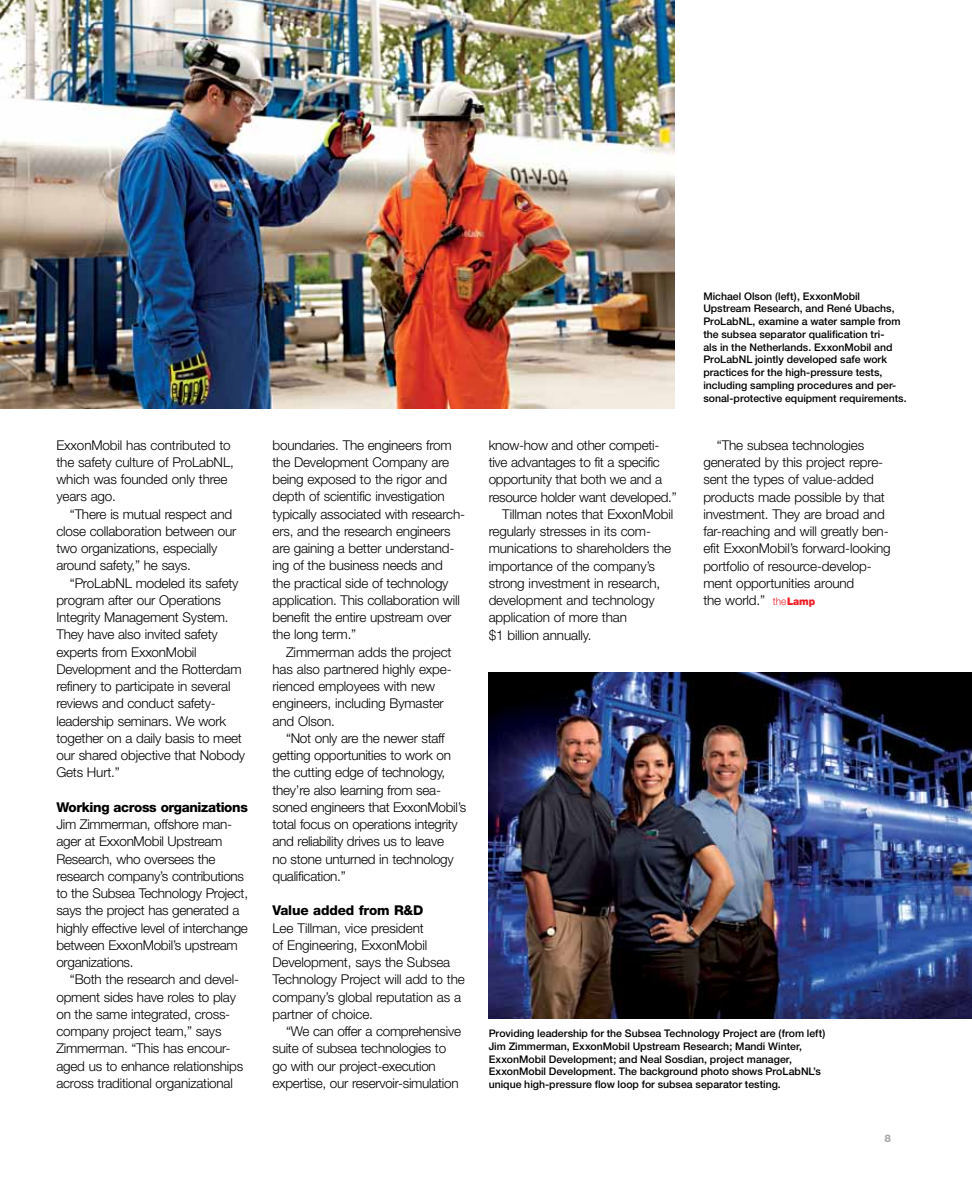
<style>
.page{position:relative;width:972px;height:1188px;background:#fff}
.page>*{position:absolute;margin:0;border:0;box-sizing:border-box;transform-origin:0 0}
.t1{font:300 13.5px/17.2px "Helvetica Neue";letter-spacing:-.015em;color:#000}
.t2{font:800 13.5px "Helvetica Neue";letter-spacing:-.025em;color:#000}
.t3{font:500 10.5px/12.8px "Helvetica Neue";color:#000}
.t4{font:800 10.5px "Helvetica Neue";color:#a7a9ac}
.s1{font-size:10.5px;color:#ed1d24}
.s2{font-weight:900;font-size:10.5px;color:#ed1d24}
</style>
<div class="page">
<img style="left:489px;top:673px;width:483px;height:345px">
<img style="left:1px;top:0;width:674px;height:408px">
<p class="t1" style="left:56px;top:436px;width:179px">ExxonMobil has contributed to the safety culture of ProLabNL, which was founded only three years ago.</p>
<p class="t1" style="left:56px;top:505px;width:182px;text-indent:14px">“There is mutual respect and close collaboration between our two organizations, especially around safety,” he says.</p>
<p class="t1" style="left:56px;top:574px;width:190px;text-indent:14px">“ProLabNL modeled its safety program after our Operations<br>Integrity Management System.<br>They have also invited safety experts from ExxonMobil<br>Development and the Rotterdam refinery to participate in several reviews and conduct safety&shy;leadership seminars. We work together on a daily basis to meet our shared objective that Nobody<br>Gets Hurt.”</p>
<p class="t2" style="left:56px;top:799px;width:193px">Working across organizations</p>
<p class="t1" style="left:56px;top:815px;width:193px">Jim Zimmerman, offshore man&shy;ager at ExxonMobil Upstream<br>Research, who oversees the research company’s contributions to the Subsea Technology Project, says the project has generated a highly effective level of interchange between ExxonMobil’s upstream organizations.</p>
<p class="t1" style="left:56px;top:971px;width:188px;text-indent:14px">“Both the research and devel&shy;opment sides have roles to play on the same integrated, cross&shy;company project team,” says<br>Zimmerman. “This has encour&shy;aged us to enhance relationships across traditional organizational</p>
<p class="t1" style="left:273px;top:436px;width:194px">boundaries. The engineers from the Development Company are being exposed to the rigor and depth of scientific investigation typically associated with research&shy;ers, and the research engineers are gaining a better understand&shy;ing of the business needs and<br>the practical side of technology application. This collaboration will benefit the entire upstream over the long term.”</p>
<p class="t1" style="left:273px;top:643px;width:181px;text-indent:14px">Zimmerman adds the project has also partnered highly expe&shy;rienced employees with new engineers, including Bymaster and Olson.</p>
<p class="t1" style="left:273px;top:729px;width:195px;text-indent:14px">“Not only are the newer staff getting opportunities to work on the cutting edge of technology, they’re also learning from sea&shy;soned engineers that ExxonMobil’s total focus on operations integrity and reliability drives us to leave<br>no stone unturned in technology qualification.”</p>
<p class="t2" style="left:273px;top:903px;width:152px">Value added from R&amp;D</p>
<p class="t1" style="left:273px;top:919px;width:194px">Lee Tillman, vice president<br>of Engineering, ExxonMobil<br>Development, says the Subsea<br>Technology Project will add to the company’s global reputation as a partner of choice.</p>
<p class="t1" style="left:273px;top:1023px;width:190px;text-indent:14px">“We can offer a comprehensive suite of subsea technologies to go with our project-execution expertise, our reservoir-simulation</p>
<p class="t1" style="left:489px;top:436px;width:172px">know-how and other competi-</p>
<p class="t1" style="left:489px;top:453px;width:173px">tive advantages to fit a specific</p>
<p class="t1" style="left:489px;top:471px;width:175px">opportunity that both we and a</p>
<p class="t1" style="left:489px;top:488px;width:190px">resource holder want developed.”</p>
<p class="t1" style="left:502px;top:505px;width:173px">Tillman notes that ExxonMobil</p>
<p class="t1" style="left:489px;top:522px;width:164px">regularly stresses in its com-</p>
<p class="t1" style="left:489px;top:540px;width:184px">munications to shareholders the</p>
<p class="t1" style="left:489px;top:557px;width:168px">importance of the company’s</p>
<p class="t1" style="left:489px;top:574px;width:173px">strong investment in research,</p>
<p class="t1" style="left:489px;top:591px;width:167px">development and technology</p>
<p class="t1" style="left:489px;top:609px;width:140px">application of more than</p>
<p class="t1" style="left:489px;top:626px;width:104px">$1 billion annually.</p>
<p class="t3" style="left:703px;top:289px;width:205px">Michael Olson (left), ExxonMobil Upstream Research, and René Ubachs, ProLabNL, examine a water sample from the subsea separator qualification tri-<br>als in the Netherlands. ExxonMobil and ProLabNL jointly developed safe work practices for the high-pressure tests, including sampling procedures and per&shy;sonal-protective equipment requirements.</p>
<p class="t1" style="left:703px;top:436px;width:189px;text-indent:14px">“The subsea technologies generated by this project repre&shy;sent the types of value-added products made possible by that investment. They are broad and far-reaching and will greatly ben&shy;efit ExxonMobil’s forward-looking portfolio of resource-develop&shy;ment opportunities around<br>the world.” <span class="s1">the</span> <span class="s2">Lamp</span></p>
<p class="t3" style="left:489px;top:1027px;width:338px">Providing leadership for the Subsea Technology Project are (from left)<br>Jim Zimmerman, ExxonMobil Upstream Research; Mandi Winter, ExxonMobil Development; and Neal Sosdian, project manager, ExxonMobil Development. The background photo shows ProLabNL’s unique high-pressure flow loop for subsea separator testing.</p>
<p class="t4" style="left:884px;top:1132px;width:8px">8</p>
</div>
